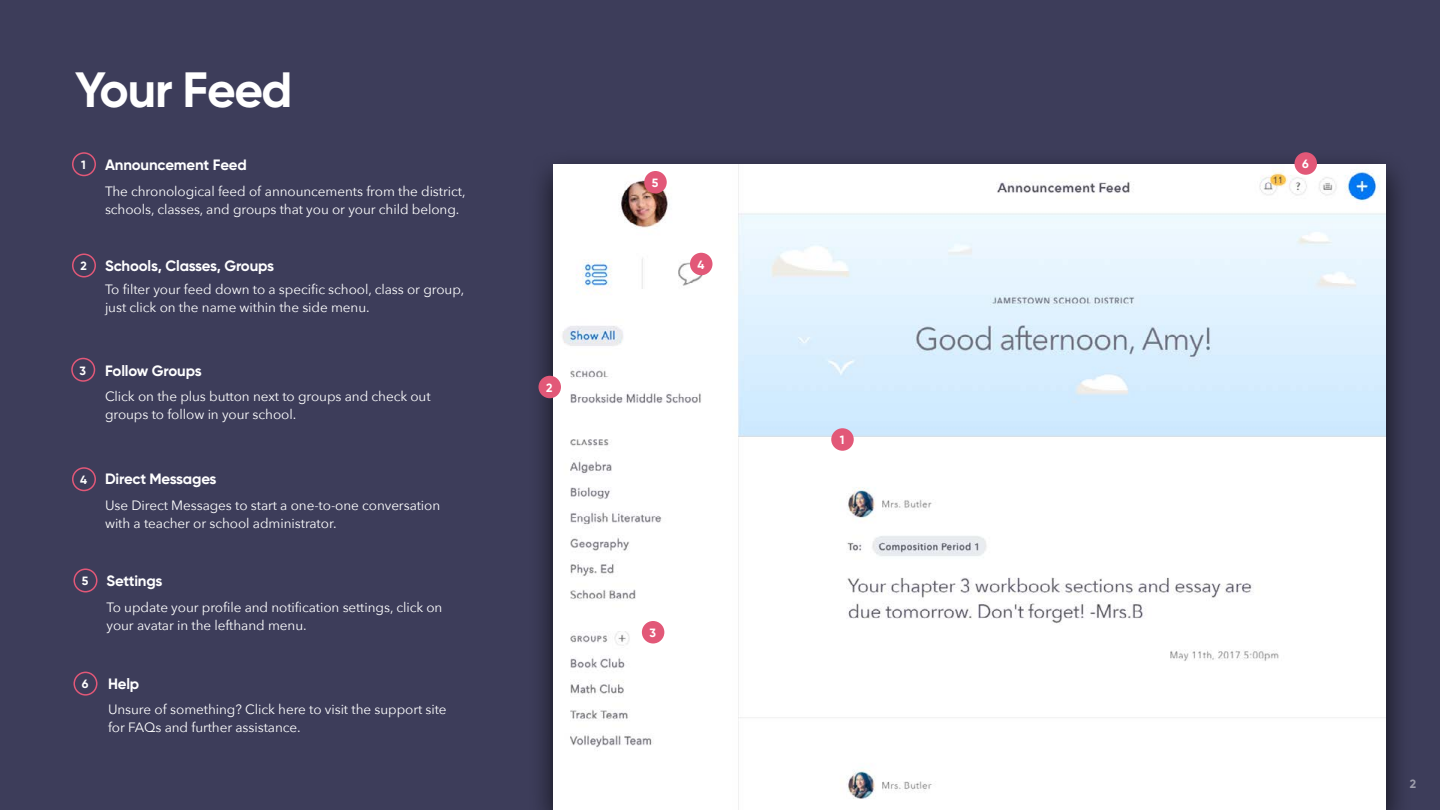
<style>
.page{position:relative;width:1440px;height:810px;background:#3d3d5a}
.page>*{position:absolute;margin:0;border:0;box-sizing:border-box;transform-origin:0 0}
.t1{font:700 49.5px "Gilroy";letter-spacing:-.025em;color:#fff}
.t2{font:700 15px "Gilroy";letter-spacing:-.01em;color:#fff}
.t3{font:13.5px/18px "Avenir Next";letter-spacing:-.005em;color:#fff}
.t4{font:700 12px "Gilroy";color:#fff}
.t5{font:700 12px "Gilroy";color:#9e9eac}
</style>
<div class="page">
<div style="left:528px;top:149px;width:883px;height:661px;background:#000;opacity:.75"></div>
<img style="left:553px;top:164px;width:833px;height:646px">
<div style="left:831px;top:428px;width:23px;height:23px;background:#e25878;border-radius:50%"></div>
<div style="left:72px;top:152px;width:24px;height:24px;border:2px solid #e25878;border-radius:50%"></div>
<div style="left:644px;top:171px;width:23px;height:23px;background:#e25878;border-radius:50%"></div>
<div style="left:1294px;top:152px;width:23px;height:23px;background:#e25878;border-radius:50%"></div>
<div style="left:690px;top:253px;width:22px;height:22px;background:#e25878;border-radius:50%"></div>
<div style="left:538px;top:376px;width:23px;height:22px;background:#e25878;border-radius:50%"></div>
<div style="left:72px;top:467px;width:24px;height:24px;border:2px solid #e25878;border-radius:50%"></div>
<div style="left:72px;top:254px;width:24px;height:24px;border:2px solid #e25878;border-radius:50%"></div>
<div style="left:74px;top:568px;width:24px;height:24px;border:2px solid #e25878;border-radius:50%"></div>
<div style="left:642px;top:621px;width:22px;height:23px;background:#e25878;border-radius:50%"></div>
<div style="left:71px;top:358px;width:24px;height:24px;border:2px solid #e25878;border-radius:50%"></div>
<div style="left:74px;top:672px;width:24px;height:24px;border:2px solid #e25878;border-radius:50%"></div>
<h1 class="t1" style="left:75px;top:59px;width:219px">Your Feed</h1>
<p class="t4" style="left:81px;top:157px;width:6px">1</p>
<p class="t4" style="left:80px;top:259px;width:8px">2</p>
<p class="t2" style="left:105px;top:156px;width:143px">Announcement Feed</p>
<p class="t3" style="left:105px;top:181px;width:362px">The chronological feed of announcements from the district, schools, classes, and groups that you or your child belong.</p>
<p class="t2" style="left:105px;top:256px;width:171px">Schools, Classes, Groups</p>
<p class="t3" style="left:105px;top:280px;width:361px">To filter your feed down to a specific school, class or group, just click on the name within the side menu.</p>
<p class="t4" style="left:80px;top:363px;width:8px">3</p>
<p class="t2" style="left:105px;top:361px;width:98px">Follow Groups</p>
<p class="t3" style="left:105px;top:387px;width:327px">Click on the plus button next to groups and check out groups to follow in your school.</p>
<p class="t4" style="left:80px;top:472px;width:8px">4</p>
<p class="t2" style="left:105px;top:470px;width:113px">Direct Messages</p>
<p class="t3" style="left:105px;top:496px;width:337px">Use Direct Messages to start a one-to-one conversation with a teacher or school administrator.</p>
<p class="t4" style="left:82px;top:574px;width:8px">5</p>
<p class="t2" style="left:106px;top:572px;width:58px">Settings</p>
<p class="t3" style="left:106px;top:598px;width:338px">To update your profile and notification settings, click on your avatar in the lefthand menu.</p>
<p class="t4" style="left:82px;top:677px;width:8px">6</p>
<p class="t2" style="left:108px;top:674px;width:33px">Help</p>
<p class="t3" style="left:108px;top:700px;width:340px">Unsure of something? Click here to visit the support site for FAQs and further assistance.</p>
<p class="t4" style="left:546px;top:380px;width:8px">2</p>
<p class="t4" style="left:652px;top:175px;width:8px">5</p>
<p class="t4" style="left:697px;top:257px;width:8px">4</p>
<p class="t4" style="left:649px;top:625px;width:8px">3</p>
<p class="t4" style="left:840px;top:433px;width:6px">1</p>
<p class="t4" style="left:1302px;top:157px;width:8px">6</p>
<p class="t5" style="left:1410px;top:776px;width:8px">2</p>
</div>
